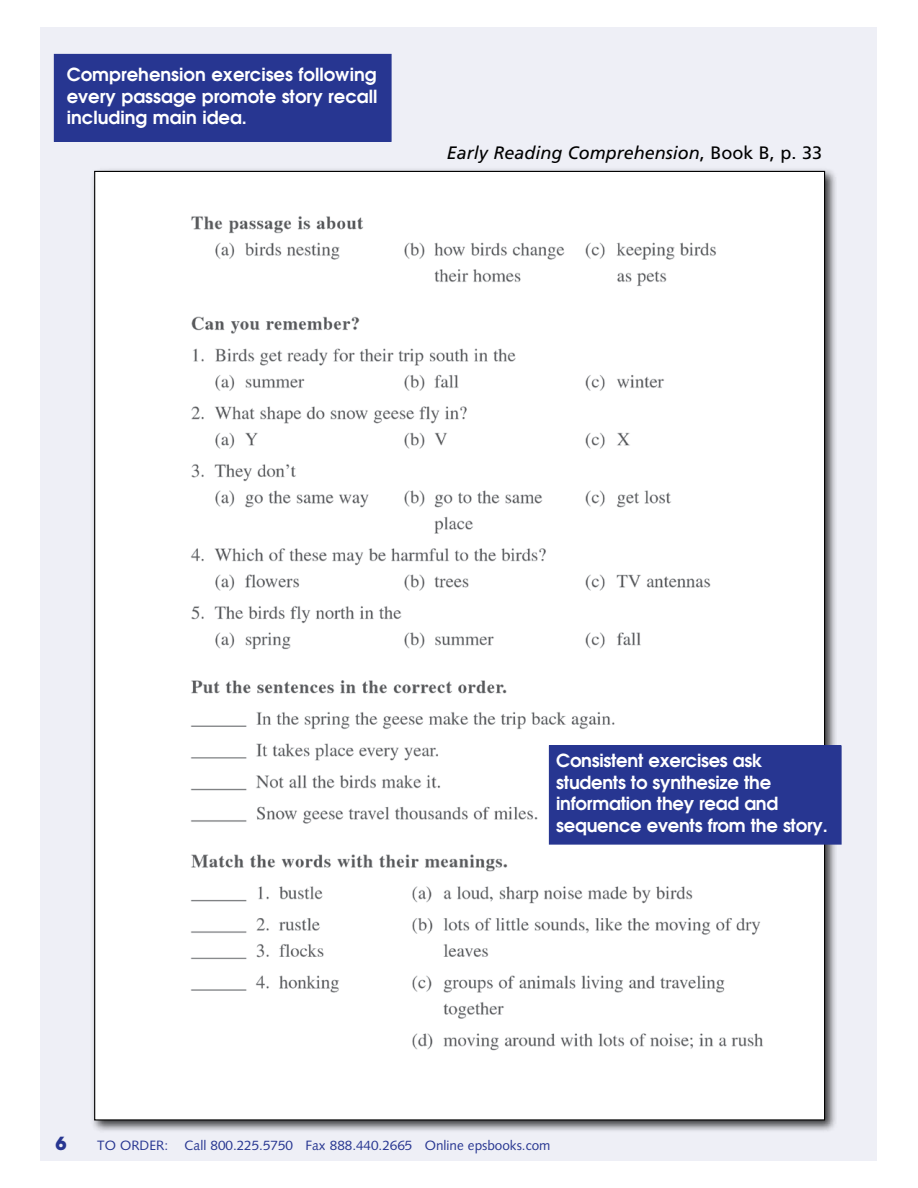
<style>
.page{position:relative;width:918px;height:1188px;background:#fff}
.page>*{position:absolute;margin:0;border:0;box-sizing:border-box;transform-origin:0 0}
.t1{font:600 18px/21.6px "Avant Garde";letter-spacing:-.015em;color:#fff;text-align:justify}
.t2{font:italic 18px "Frutiger";color:#000}
.t3{font:700 18px "Avant Garde";color:#273691}
.t4{font:13.5px "Syntax";color:#273691}
.s1{font-style:normal}
</style>
<div class="page">
<div style="left:40px;top:27px;width:838px;height:1134px;background:#eeeff6"></div>
<div style="left:90px;top:167px;width:748px;height:966px;background:#000;opacity:.75"></div>
<div style="left:96px;top:173px;width:727px;height:945px;background:#fff"></div>
<div style="left:54px;top:54px;width:337px;height:87px;background:#273691"></div>
<div style="left:54px;top:54px;width:337px;height:88px;border:1px solid #273691"></div>
<div style="left:549px;top:746px;width:292px;height:98px;background:#273691"></div>
<p class="t1" style="left:67px;top:63px;width:312px">Comprehension exercises following every passage promote story recall including main idea.</p>
<p class="t2" style="left:447px;top:142px;width:377px">Early Reading Comprehension<span class="s1">, Book B, p. 33</span></p>
<p class="t1" style="left:556px;top:749px;width:273px;text-align:left">Consistent exercises ask students to synthesize the information they read and sequence events from the story.</p>
<p class="t3" style="left:56px;top:1131px;width:13px">6</p>
<p class="t4" style="left:97px;top:1137px;width:455px">to order: Call 800.225.5750 Fax 888.440.2665 Online epsbooks.com</p>
</div>
